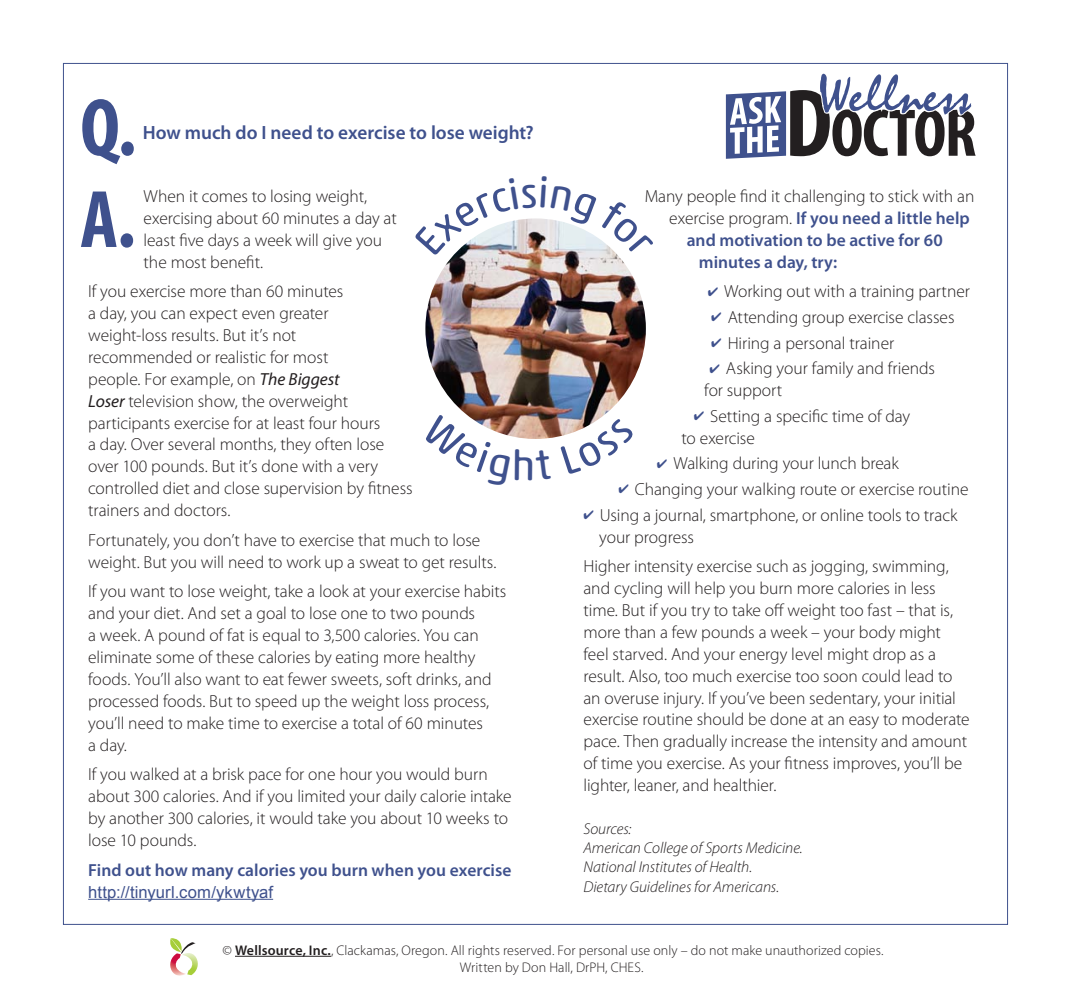
<style>
.page{position:relative;width:1071px;height:1008px;background:#fff}
.page>*{position:absolute;margin:0;border:0;box-sizing:border-box;transform-origin:0 0}
.t1{font:700 condensed 82.25px "Myriad Pro";color:#3f518d}
.t2{font:600 19.25px "Myriad Pro";color:#3f518d}
.t3{font:300 17.5px/21.9px "Myriad Pro";letter-spacing:-.005em;color:#231f20}
.t4{font:600 17.5px "Myriad Pro";color:#3f518d}
.t5{font:16.62px "Arial";letter-spacing:.01em;color:#3f518d}
.t6{font:italic 300 15.75px/19.2px "Myriad Pro";color:#231f20}
.t7{font:300 14px/17.5px "Myriad Pro";letter-spacing:.005em;color:#231f20;text-align:center}
.s1{font-weight:400;font-style:italic}
.s2{font-weight:300;color:#231f20}
.s3{color:#3f518d}
.s4{font-weight:600}
</style>
<div class="page">
<svg style="left:726px;top:62px;width:250px;height:97px"></svg>
<img style="left:425px;top:218px;width:221px;height:221px;border-radius:110px">
<hr style="left:235px;top:956px;width:96px;height:1px;background:#231f20">
<svg style="left:170px;top:938px;width:28px;height:38px"></svg>
<hr style="left:88px;top:899px;width:185px;height:1px;background:#3f518d">
<svg style="left:466px;top:414px;width:86px;height:25px"></svg>
<svg style="left:560px;top:418px;width:40px;height:19px"></svg>
<img style="left:451px;top:218px;width:169px;height:40px">
<h1 class="t1" style="left:80px;top:76px;width:58px">Q.</h1>
<p class="t2" style="left:143px;top:120px;width:393px">How much do I need to exercise to lose weight?</p>
<p class="t3" style="left:144px;top:185px;width:255px">When it comes to losing weight, exercising about 60 minutes a day at least five days a week will give you the most benefit.</p>
<p class="t3" style="left:88px;top:280px;width:326px">If you exercise more than 60 minutes<br>a day, you can expect even greater<br>weight-loss results. But it’s not<br>recommended or realistic for most<br>people. For example, on <span class="s1">The Biggest<br>Loser</span> television show, the overweight participants exercise for at least four hours<br>a day. Over several months, they often lose over 100 pounds. But it’s done with a very controlled diet and close supervision by fitness trainers and doctors.</p>
<p class="t3" style="left:88px;top:529px;width:410px">Fortunately, you don’t have to exercise that much to lose weight. But you will need to work up a sweat to get results.</p>
<p class="t3" style="left:88px;top:580px;width:420px">If you want to lose weight, take a look at your exercise habits and your diet. And set a goal to lose one to two pounds<br>a week. A pound of fat is equal to 3,500 calories. You can eliminate some of these calories by eating more healthy foods. You’ll also want to eat fewer sweets, soft drinks, and processed foods. But to speed up the weight loss process, you’ll need to make time to exercise a total of 60 minutes<br>a day.</p>
<p class="t3" style="left:88px;top:763px;width:425px">If you walked at a brisk pace for one hour you would burn about 300 calories. And if you limited your daily calorie intake by another 300 calories, it would take you about 10 weeks to lose 10 pounds.</p>
<p class="t4" style="left:88px;top:859px;width:425px">Find out how many calories you burn when you exercise</p>
<p class="t5" style="left:88px;top:881px;width:186px">http://tinyurl.com/ykwtyaf</p>
<h1 class="t1" style="left:80px;top:168px;width:57px">A.</h1>
<p class="t3" style="left:645px;top:185px;width:331px">Many people find it challenging to stick with an</p>
<p class="t4" style="left:669px;top:207px;width:302px"><span class="s2">exercise program.</span> If you need a little help</p>
<p class="t4" style="left:687px;top:229px;width:258px">and motivation to be active for 60</p>
<p class="t4" style="left:699px;top:251px;width:140px">minutes a day, try:</p>
<p class="t3" style="left:708px;top:280px;width:264px"><span class="s3">✔</span> Working out with a training partner</p>
<p class="t3" style="left:711px;top:306px;width:245px"><span class="s3">✔</span> Attending group exercise classes</p>
<p class="t3" style="left:711px;top:332px;width:185px"><span class="s3">✔</span> Hiring a personal trainer</p>
<p class="t3" style="left:704px;top:357px;width:232px"><span class="s3">✔</span> Asking your family and friends for support</p>
<p class="t3" style="left:681px;top:405px;width:230px;text-indent:12px"><span class="s3">✔</span> Setting a specific time of day to exercise</p>
<p class="t3" style="left:657px;top:452px;width:243px"><span class="s3">✔</span> Walking during your lunch break</p>
<p class="t3" style="left:618px;top:478px;width:352px"><span class="s3">✔</span> Changing your walking route or exercise routine</p>
<p class="t3" style="left:599px;top:504px;width:360px;text-indent:-16px"><span class="s3">✔</span> Using a journal, smartphone, or online tools to track your progress</p>
<p class="t3" style="left:583px;top:555px;width:388px">Higher intensity exercise such as jogging, swimming, and cycling will help you burn more calories in less time. But if you try to take off weight too fast – that is, more than a few pounds a week – your body might feel starved. And your energy level might drop as a result. Also, too much exercise too soon could lead to an overuse injury. If you’ve been sedentary, your initial exercise routine should be done at an easy to moderate pace. Then gradually increase the intensity and amount of time you exercise. As your fitness improves, you’ll be lighter, leaner, and healthier.</p>
<p class="t6" style="left:583px;top:819px;width:221px">Sources:<br>American College of Sports Medicine.<br>National Institutes of Health.<br>Dietary Guidelines for Americans.</p>
<p class="t7" style="left:222px;top:941px;width:663px">© <span class="s4">Wellsource, Inc.</span>, Clackamas, Oregon. All rights reserved. For personal use only – do not make unauthorized copies.<br>Written by Don Hall, DrPH, CHES.</p>
</div>
